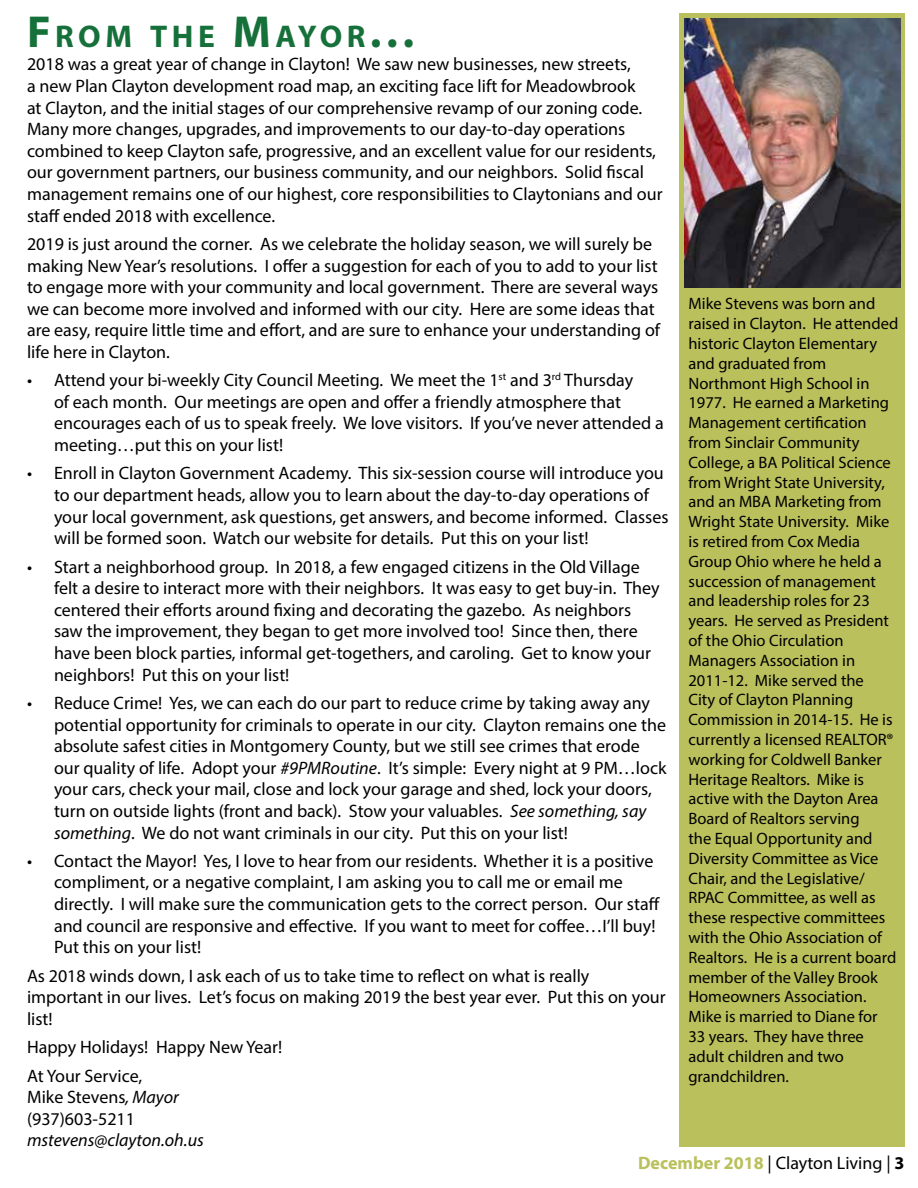
<style>
.page{position:relative;width:918px;height:1188px;background:#fff}
.page>*{position:absolute;margin:0;border:0;box-sizing:border-box;transform-origin:0 0}
.t1{font:700 31.5px "Myriad Pro";letter-spacing:.145em;color:#16703a}
.t2{font:18px/21.6px "Myriad Pro";color:#000}
.t3{font:18px "Myriad Pro";color:#000101}
.t4{font:italic 18px "Myriad Pro";color:#000}
.t5{font:16.5px/19.8px "Myriad Pro";color:#000}
.s1{font-size:45px}
.s2{font-style:italic}
.s3{font-weight:700;color:#bac05b}
.s4{font-weight:700}
</style>
<div class="page">
<div style="left:679px;top:14px;width:225px;height:1134px;background:#bac05b"></div>
<img style="left:685px;top:18px;width:215px;height:269px">
<h1 class="t1" style="left:27px;top:16px;width:389px"><span class="s1">F</span>ROM THE <span class="s1">M</span>AYOR<span class="s1">...</span></h1>
<p class="t2" style="left:27px;top:53px;width:637px">2018 was a great year of change in Clayton! We saw new businesses, new streets,<br>a new Plan Clayton development road map, an exciting face lift for Meadowbrook<br>at Clayton, and the initial stages of our comprehensive revamp of our zoning code.<br>Many more changes, upgrades, and improvements to our day-to-day operations combined to keep Clayton safe, progressive, and an excellent value for our residents, our government partners, our business community, and our neighbors. Solid fiscal management remains one of our highest, core responsibilities to Claytonians and our staff ended 2018 with excellence.</p>
<p class="t2" style="left:27px;top:233px;width:635px">2019 is just around the corner. As we celebrate the holiday season, we will surely be making New Year’s resolutions. I offer a suggestion for each of you to add to your list to engage more with your community and local government. There are several ways we can become more involved and informed with our city. Here are some ideas that are easy, require little time and effort, and are sure to enhance your understanding of life here in Clayton.</p>
<p class="t2" style="left:54px;top:369px;width:611px;text-indent:-27px">• Attend your bi-weekly City Council Meeting. We meet the 1<sup>st</sup> and 3<sup>rd</sup> Thursday<br>of each month. Our meetings are open and offer a friendly atmosphere that encourages each of us to speak freely. We love visitors. If you’ve never attended a meeting…put this on your list!</p>
<p class="t2" style="left:54px;top:462px;width:616px;text-indent:-27px">• Enroll in Clayton Government Academy. This six-session course will introduce you to our department heads, allow you to learn about the day-to-day operations of your local government, ask questions, get answers, and become informed. Classes will be formed soon. Watch our website for details. Put this on your list!</p>
<p class="t2" style="left:54px;top:555px;width:607px;text-indent:-27px">• Start a neighborhood group. In 2018, a few engaged citizens in the Old Village felt a desire to interact more with their neighbors. It was easy to get buy-in. They centered their efforts around fixing and decorating the gazebo. As neighbors saw the improvement, they began to get more involved too! Since then, there have been block parties, informal get-togethers, and caroling. Get to know your neighbors! Put this on your list!</p>
<p class="t2" style="left:54px;top:692px;width:614px;text-indent:-27px">• Reduce Crime! Yes, we can each do our part to reduce crime by taking away any potential opportunity for criminals to operate in our city. Clayton remains one the absolute safest cities in Montgomery County, but we still see crimes that erode our quality of life. Adopt your <span class="s2">#9PMRoutine</span>. It’s simple: Every night at 9 PM…lock your cars, check your mail, close and lock your garage and shed, lock your doors, turn on outside lights (front and back). Stow your valuables. <span class="s2">See something, say something</span>. We do not want criminals in our city. Put this on your list!</p>
<p class="t2" style="left:54px;top:850px;width:607px;text-indent:-27px">• Contact the Mayor! Yes, I love to hear from our residents. Whether it is a positive compliment, or a negative complaint, I am asking you to call me or email me directly. I will make sure the communication gets to the correct person. Our staff and council are responsive and effective. If you want to meet for coffee…I’ll buy!<br>Put this on your list!</p>
<p class="t2" style="left:27px;top:965px;width:640px">As 2018 winds down, I ask each of us to take time to reflect on what is really important in our lives. Let’s focus on making 2019 the best year ever. Put this on your list!</p>
<p class="t2" style="left:27px;top:1033px;width:257px;line-height:28.3px">Happy Holidays! Happy New Year!<br>At Your Service,</p>
<p class="t2" style="left:27px;top:1086px;width:153px">Mike Stevens<span class="s2">, Mayor </span>(937)603-5211</p>
<p class="t4" style="left:27px;top:1129px;width:178px">mstevens@clayton.oh.us</p>
<p class="t5" style="left:688px;top:294px;width:211px">Mike Stevens was born and raised in Clayton. He attended historic Clayton Elementary and graduated from<br>Northmont High School in<br>1977. He earned a Marketing<br>Management certification from Sinclair Community<br>College, a BA Political Science from Wright State University, and an MBA Marketing from<br>Wright State University. Mike is retired from Cox Media<br>Group Ohio where he held a succession of management and leadership roles for 23 years. He served as President of the Ohio Circulation<br>Managers Association in<br>2011-12. Mike served the<br>City of Clayton Planning<br>Commission in 2014-15. He is currently a licensed REALTOR® working for Coldwell Banker<br>Heritage Realtors. Mike is active with the Dayton Area<br>Board of Realtors serving<br>the Equal Opportunity and<br>Diversity Committee as Vice<br>Chair, and the Legislative/<br>RPAC Committee, as well as these respective committees with the Ohio Association of<br>Realtors. He is a current board member of the Valley Brook<br>Homeowners Association.<br>Mike is married to Diane for<br>33 years. They have three adult children and two grandchildren.</p>
<p class="t3" style="left:638px;top:1152px;width:268px"><span class="s3">December 2018</span> | Clayton Living | <span class="s4">3</span></p>
</div>
